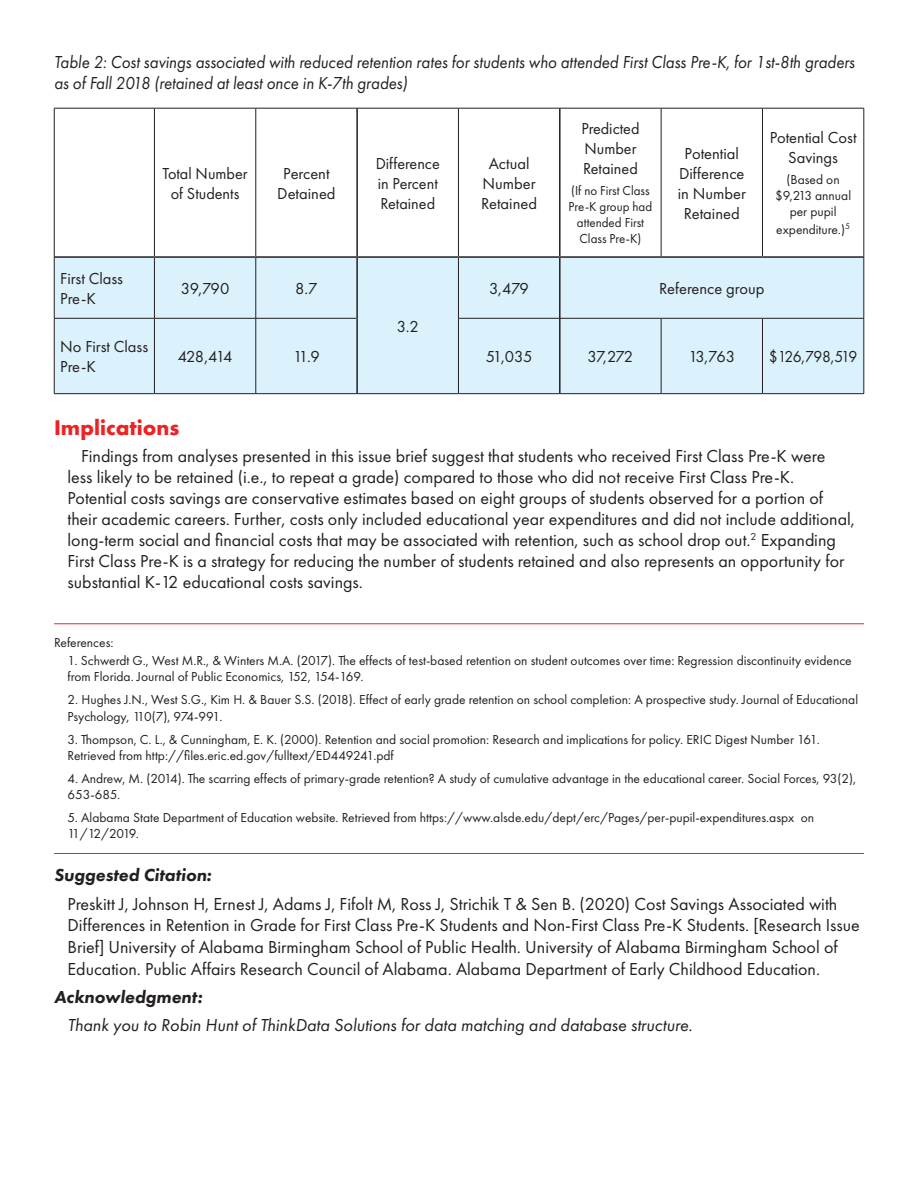
<style>
.page{position:relative;width:918px;height:1188px;background:#fff}
.page>*{position:absolute;margin:0;border:0;box-sizing:border-box;transform-origin:0 0}
.t1{font:700 19.5px "Futura";color:#ee2123}
.t2{font:18px/21px "Futura PT";color:#231f20}
.t3{font:italic 18px/21.6px "Futura PT";color:#231f20;scale:.93 1}
.t4{font:italic 18px "Futura PT";color:#231f20}
.t5{font:italic 800 18px "Futura PT";color:#231f20}
.t6{font:16.5px/19.8px "Futura PT";color:#231f20}
.t7{font:16.5px "Futura PT";letter-spacing:-.08em;color:#231f20;scale:.95 1}
.t8{font:13.5px/16.2px "Futura PT";color:#231f20}
.t9{font:13.5px/16.2px "Futura PT";color:#231f20;text-align:center;scale:.96 1}
</style>
<div class="page">
<div style="left:55px;top:258px;width:809px;height:135px;background:#dbf2fc"></div>
<hr style="left:54px;top:318px;width:1px;height:75px;background:#231f20">
<hr style="left:762px;top:318px;width:1px;height:75px;background:#231f20">
<hr style="left:864px;top:318px;width:1px;height:75px;background:#231f20">
<hr style="left:54px;top:257px;width:1px;height:61px;background:#231f20">
<hr style="left:864px;top:257px;width:1px;height:61px;background:#231f20">
<hr style="left:661px;top:318px;width:1px;height:75px;background:#231f20">
<hr style="left:54px;top:318px;width:100px;height:1px;background:#231f20">
<hr style="left:560px;top:318px;width:101px;height:1px;background:#231f20">
<hr style="left:661px;top:318px;width:101px;height:1px;background:#231f20">
<hr style="left:762px;top:318px;width:102px;height:1px;background:#231f20">
<hr style="left:54px;top:393px;width:100px;height:1px;background:#231f20">
<hr style="left:560px;top:393px;width:101px;height:1px;background:#231f20">
<hr style="left:661px;top:393px;width:101px;height:1px;background:#231f20">
<hr style="left:762px;top:393px;width:102px;height:1px;background:#231f20">
<hr style="left:154px;top:258px;width:1px;height:60px;background:#231f20">
<hr style="left:256px;top:258px;width:1px;height:60px;background:#231f20">
<hr style="left:154px;top:318px;width:102px;height:1px;background:#231f20">
<hr style="left:154px;top:318px;width:1px;height:75px;background:#231f20">
<hr style="left:256px;top:318px;width:100px;height:1px;background:#231f20">
<hr style="left:256px;top:318px;width:1px;height:75px;background:#231f20">
<hr style="left:154px;top:393px;width:102px;height:1px;background:#231f20">
<hr style="left:256px;top:393px;width:101px;height:1px;background:#231f20">
<hr style="left:356px;top:258px;width:2px;height:60px;background:#231f20">
<hr style="left:559px;top:258px;width:2px;height:60px;background:#231f20">
<hr style="left:356px;top:318px;width:2px;height:75px;background:#231f20">
<hr style="left:559px;top:318px;width:2px;height:75px;background:#231f20">
<hr style="left:458px;top:258px;width:1px;height:60px;background:#231f20">
<hr style="left:458px;top:318px;width:102px;height:1px;background:#231f20">
<hr style="left:458px;top:318px;width:1px;height:75px;background:#231f20">
<hr style="left:357px;top:393px;width:101px;height:1px;background:#231f20">
<hr style="left:458px;top:393px;width:102px;height:1px;background:#231f20">
<hr style="left:54px;top:108px;width:100px;height:1px;background:#231f20">
<hr style="left:54px;top:108px;width:1px;height:149px;background:#231f20">
<hr style="left:154px;top:108px;width:102px;height:1px;background:#231f20">
<hr style="left:154px;top:108px;width:1px;height:148px;background:#231f20">
<hr style="left:256px;top:108px;width:101px;height:1px;background:#231f20">
<hr style="left:256px;top:108px;width:1px;height:148px;background:#231f20">
<hr style="left:357px;top:108px;width:101px;height:1px;background:#231f20">
<hr style="left:458px;top:108px;width:102px;height:1px;background:#231f20">
<hr style="left:560px;top:108px;width:101px;height:1px;background:#231f20">
<hr style="left:661px;top:108px;width:101px;height:1px;background:#231f20">
<hr style="left:762px;top:108px;width:102px;height:1px;background:#231f20">
<hr style="left:762px;top:108px;width:1px;height:148px;background:#231f20">
<hr style="left:864px;top:108px;width:1px;height:149px;background:#231f20">
<hr style="left:356px;top:108px;width:2px;height:148px;background:#231f20">
<hr style="left:559px;top:108px;width:2px;height:148px;background:#231f20">
<hr style="left:54px;top:256px;width:100px;height:2px;background:#231f20">
<hr style="left:154px;top:256px;width:102px;height:2px;background:#231f20">
<hr style="left:256px;top:256px;width:101px;height:2px;background:#231f20">
<hr style="left:357px;top:256px;width:101px;height:2px;background:#231f20">
<hr style="left:458px;top:256px;width:102px;height:2px;background:#231f20">
<hr style="left:560px;top:256px;width:101px;height:2px;background:#231f20">
<hr style="left:661px;top:256px;width:101px;height:2px;background:#231f20">
<hr style="left:762px;top:256px;width:102px;height:2px;background:#231f20">
<hr style="left:458px;top:108px;width:1px;height:148px;background:#231f20">
<hr style="left:661px;top:108px;width:1px;height:148px;background:#231f20">
<hr style="left:54px;top:623px;width:810px;height:1px;background:#ee2123">
<hr style="left:54px;top:853px;width:810px;height:1px;background:#ee2123">
<p class="t3" style="left:54px;top:51px;width:863px">Table 2: Cost savings associated with reduced retention rates for students who attended First Class Pre-K, for 1st-8th graders as of Fall 2018 (retained at least once in K-7th grades)</p>
<p class="t6" style="left:163px;top:164px;width:87px">Total Number</p>
<p class="t6" style="left:171px;top:183px;width:70px">of Students</p>
<p class="t6" style="left:283px;top:164px;width:48px">Percent</p>
<p class="t6" style="left:277px;top:183px;width:60px">Detained</p>
<p class="t6" style="left:60px;top:269px;width:64px">First Class<br>Pre-K</p>
<p class="t6" style="left:181px;top:278px;width:50px">39,790</p>
<p class="t6" style="left:295px;top:278px;width:24px">8.7</p>
<p class="t6" style="left:376px;top:154px;width:66px">Difference in Percent<br>Retained</p>
<p class="t6" style="left:481px;top:154px;width:57px;text-align:center">Actual<br>Number<br>Retained</p>
<p class="t6" style="left:581px;top:119px;width:60px">Predicted<br>Number<br>Retained</p>
<p class="t9" style="left:569px;top:182px;width:89px">(If no First Class<br>Pre-K group had attended First<br>Class Pre-K)</p>
<p class="t6" style="left:678px;top:144px;width:70px;text-align:center">Potential<br>Difference in Number<br>Retained</p>
<p class="t6" style="left:770px;top:128px;width:88px;text-align:center">Potential Cost<br>Savings</p>
<p class="t8" style="left:775px;top:171px;width:78px;text-align:center">(Based on $9,213 annual per pupil</p>
<p class="t8" style="left:776px;top:222px;width:75px">expenditure.)<sup>5</sup></p>
<p class="t6" style="left:397px;top:316px;width:24px">3.2</p>
<p class="t6" style="left:489px;top:278px;width:41px">3,479</p>
<p class="t6" style="left:659px;top:278px;width:107px">Reference group</p>
<p class="t6" style="left:60px;top:337px;width:89px">No First Class<br>Pre-K</p>
<p class="t6" style="left:178px;top:347px;width:56px">428,414</p>
<p class="t6" style="left:293px;top:347px;width:28px">11.9</p>
<p class="t6" style="left:486px;top:347px;width:48px">51,035</p>
<p class="t6" style="left:588px;top:347px;width:47px">37,272</p>
<p class="t6" style="left:688px;top:347px;width:48px">13,763</p>
<p class="t7" style="left:769px;top:347px;width:95px">$126,798,519</p>
<p class="t1" style="left:54px;top:413px;width:127px">Implications</p>
<p class="t2" style="left:68px;top:446px;width:789px;text-indent:14px">Findings from analyses presented in this issue brief suggest that students who received First Class Pre-K were less likely to be retained (i.e., to repeat a grade) compared to those who did not receive First Class Pre-K.<br>Potential costs savings are conservative estimates based on eight groups of students observed for a portion of their academic careers. Further, costs only included educational year expenditures and did not include additional, long-term social and financial costs that may be associated with retention, such as school drop out.<sup>2</sup> Expanding First Class Pre-K is a strategy for reducing the number of students retained and also represents an opportunity for substantial K-12 educational costs savings.</p>
<p class="t8" style="left:54px;top:634px;width:61px">References:</p>
<p class="t8" style="left:68px;top:653px;width:786px">1. Schwerdt G., West M.R., &amp; Winters M.A. (2017). The effects of test-based retention on student outcomes over time: Regression discontinuity evidence from Florida. Journal of Public Economics, 152, 154-169.</p>
<p class="t8" style="left:68px;top:692px;width:792px">2. Hughes J.N., West S.G., Kim H. &amp; Bauer S.S. (2018). Effect of early grade retention on school completion: A prospective study. Journal of Educational<br>Psychology, 110(7), 974-991.</p>
<p class="t8" style="left:68px;top:731px;width:754px">3. Thompson, C. L., &amp; Cunningham, E. K. (2000). Retention and social promotion: Research and implications for policy. ERIC Digest Number 161.<br>Retrieved from http://files.eric.ed.gov/fulltext/ED449241.pdf</p>
<p class="t8" style="left:68px;top:770px;width:790px">4. Andrew, M. (2014). The scarring effects of primary-grade retention? A study of cumulative advantage in the educational career. Social Forces, 93(2),<br>653-685.</p>
<p class="t8" style="left:68px;top:809px;width:748px">5. Alabama State Department of Education website. Retrieved from https://www.alsde.edu/dept/erc/Pages/per-pupil-expenditures.aspx on<br>11/12/2019.</p>
<p class="t5" style="left:54px;top:864px;width:159px">Suggested Citation:</p>
<p class="t2" style="left:68px;top:893px;width:794px;line-height:21.6px">Preskitt J, Johnson H, Ernest J, Adams J, Fifolt M, Ross J, Strichik T &amp; Sen B. (2020) Cost Savings Associated with Differences in Retention in Grade for First Class Pre-K Students and Non-First Class Pre-K Students. [Research Issue Brief] University of Alabama Birmingham School of Public Health. University of Alabama Birmingham School of Education. Public Affairs Research Council of Alabama. Alabama Department of Early Childhood Education.</p>
<p class="t5" style="left:54px;top:986px;width:150px">Acknowledgment:</p>
<p class="t4" style="left:68px;top:1015px;width:626px">Thank you to Robin Hunt of ThinkData Solutions for data matching and database structure.</p>
</div>
